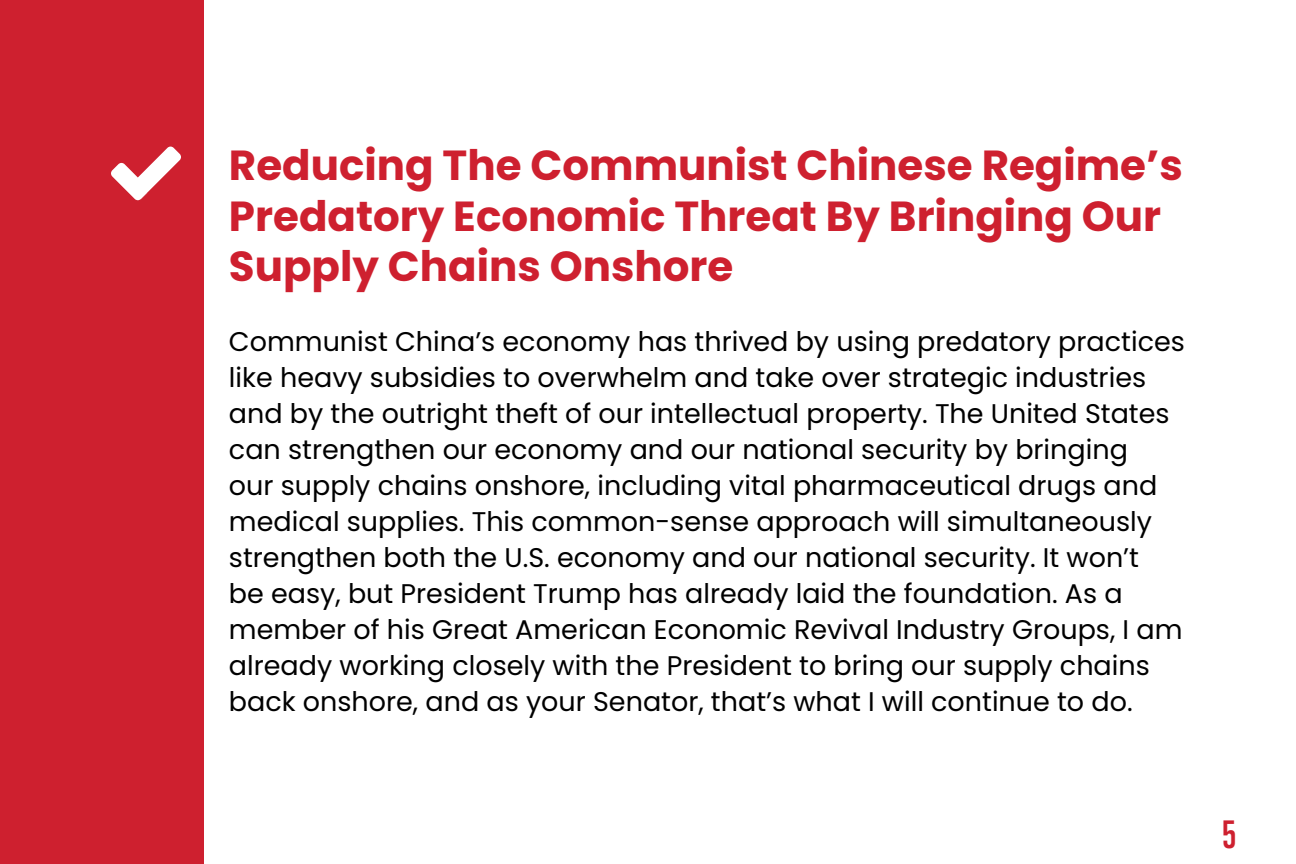
<style>
.page{position:relative;width:1296px;height:864px;background:#fff}
.page>*{position:absolute;margin:0;border:0;box-sizing:border-box;transform-origin:0 0}
.t1{font:700 42px/50.4px "Poppins";color:#ce202f}
.t2{font:700 36px "Trump Gothic Pro";color:#ce202f}
.t3{font:27px/36px "Poppins";color:#000}
</style>
<div class="page">
<div style="left:0;top:0;width:203px;height:864px;background:#ce202f"></div>
<svg style="left:111px;top:147px;width:70px;height:53px"></svg>
<h1 class="t1" style="left:229px;top:141px;width:955px">Reducing The Communist Chinese Regime’s<br>Predatory Economic Threat By Bringing Our<br>Supply Chains Onshore</h1>
<p class="t3" style="left:229px;top:324px;width:958px">Communist China’s economy has thrived by using predatory practices like heavy subsidies to overwhelm and take over strategic industries and by the outright theft of our intellectual property. The United States can strengthen our economy and our national security by bringing<br>our supply chains onshore, including vital pharmaceutical drugs and medical supplies. This common-sense approach will simultaneously strengthen both the U.S. economy and our national security. It won’t<br>be easy, but President Trump has already laid the foundation. As a member of his Great American Economic Revival Industry Groups, I am already working closely with the President to bring our supply chains back onshore, and as your Senator, that’s what I will continue to do.</p>
<h2 class="t2" style="left:1223px;top:812px;width:15px">5</h2>
</div>
